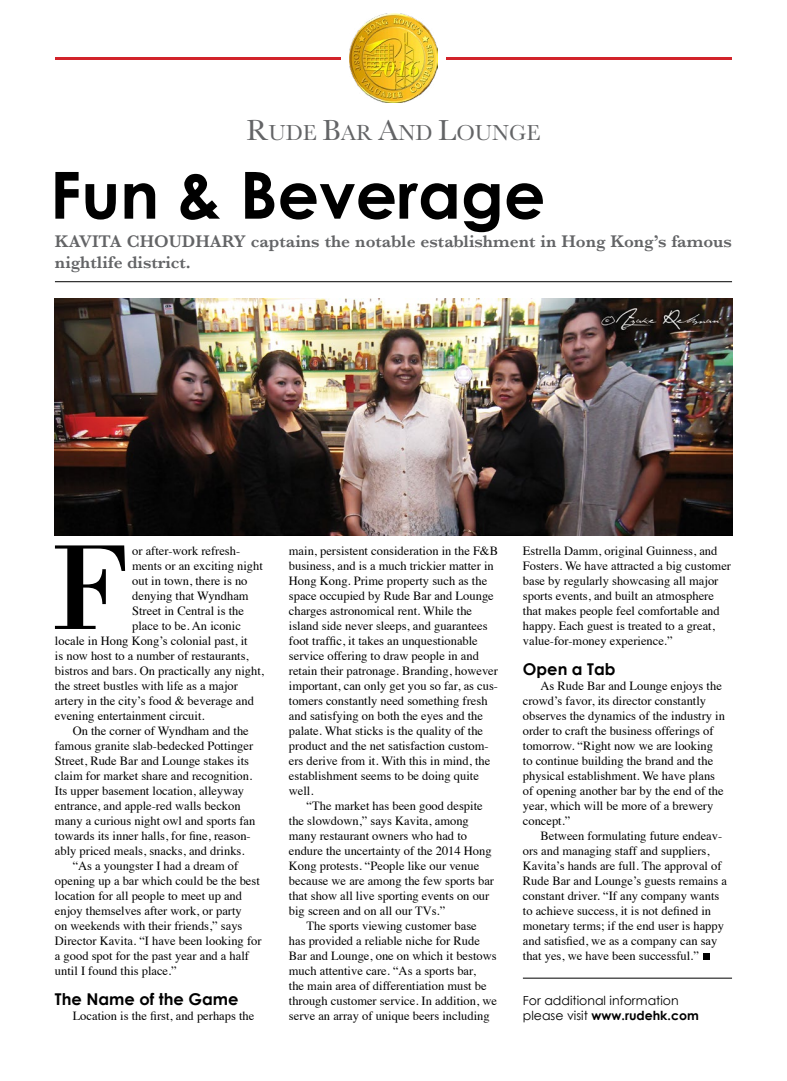
<style>
.page{position:relative;width:787px;height:1081px;background:#fff}
.page>*{position:absolute;margin:0;border:0;box-sizing:border-box;transform-origin:0 0}
.t1{font:700 65px "Century Gothic";color:#000}
.t2{font:22.5px "Baskerville";color:#636466}
.t3{font:600 17.5px/21px "Baskerville";color:#636466}
.t4{font:700 16.25px "Century Gothic";color:#000}
.t5{font:12.5px/15px "Times";color:#000}
.t6{font:12.5px/15px "Century Gothic";color:#000}
.s1{font-size:30px}
.s2{font-weight:700}
</style>
<div class="page">
<hr style="left:55px;top:281px;width:677px;height:1px;background:#000">
<svg style="left:55px;top:545px;width:70px;height:84px"></svg>
<hr style="left:523px;top:977px;width:209px;height:1px;background:#000">
<div style="left:703px;top:953px;width:7px;height:6px;background:#000"></div>
<hr style="left:55px;top:57px;width:285px;height:2px;background:#d2232a">
<hr style="left:446px;top:57px;width:286px;height:2px;background:#d2232a">
<img style="left:349px;top:14px;width:89px;height:88px">
<img style="left:55px;top:298px;width:677px;height:237px">
<h2 class="t2" style="left:246px;top:119px;width:295px"><span class="s1">R</span>UDE <span class="s1">B</span>AR <span class="s1">A</span>ND <span class="s1">L</span>OUNGE</h2>
<h1 class="t1" style="left:50px;top:154px;width:497px">Fun &amp; Beverage</h1>
<h3 class="t3" style="left:55px;top:231px;width:678px">KAVITA CHOUDHARY captains the notable establishment in Hong Kong’s famous nightlife district.</h3>
<p class="t5" style="left:132px;top:542px;width:110px">or after-work refresh-</p>
<p class="t5" style="left:132px;top:557px;width:132px">ments or an exciting night</p>
<p class="t5" style="left:132px;top:572px;width:117px">out in town, there is no</p>
<p class="t5" style="left:132px;top:587px;width:118px">denying that Wyndham</p>
<p class="t5" style="left:132px;top:602px;width:113px">Street in Central is the</p>
<p class="t5" style="left:132px;top:617px;width:110px">place to be. An iconic</p>
<p class="t5" style="left:55px;top:632px;width:194px">locale in Hong Kong’s colonial past, it</p>
<p class="t5" style="left:55px;top:647px;width:195px">is now host to a number of restaurants,</p>
<p class="t5" style="left:55px;top:662px;width:211px">bistros and bars. On practically any night,</p>
<p class="t5" style="left:55px;top:677px;width:184px">the street bustles with life as a major</p>
<p class="t5" style="left:55px;top:692px;width:200px">artery in the city’s food &amp; beverage and</p>
<p class="t5" style="left:55px;top:707px;width:151px">evening entertainment circuit.</p>
<p class="t5" style="left:73px;top:722px;width:178px">On the corner of Wyndham and the</p>
<p class="t5" style="left:55px;top:737px;width:200px">famous granite slab-bedecked Pottinger</p>
<p class="t5" style="left:55px;top:752px;width:196px">Street, Rude Bar and Lounge stakes its</p>
<p class="t5" style="left:55px;top:767px;width:199px">claim for market share and recognition.</p>
<p class="t5" style="left:55px;top:782px;width:191px">Its upper basement location, alleyway</p>
<p class="t5" style="left:55px;top:797px;width:187px">entrance, and apple-red walls beckon</p>
<p class="t5" style="left:55px;top:812px;width:202px">many a curious night owl and sports fan</p>
<p class="t5" style="left:55px;top:827px;width:197px">towards its inner halls, for fine, reason-</p>
<p class="t5" style="left:55px;top:842px;width:191px">ably priced meals, snacks, and drinks.</p>
<p class="t5" style="left:73px;top:857px;width:167px">“As a youngster I had a dream of</p>
<p class="t5" style="left:55px;top:872px;width:206px">opening up a bar which could be the best</p>
<p class="t5" style="left:55px;top:887px;width:189px">location for all people to meet up and</p>
<p class="t5" style="left:55px;top:902px;width:188px">enjoy themselves after work, or party</p>
<p class="t5" style="left:55px;top:917px;width:189px">on weekends with their friends,” says</p>
<p class="t5" style="left:55px;top:932px;width:208px">Director Kavita. “I have been looking for</p>
<p class="t5" style="left:55px;top:947px;width:196px">a good spot for the past year and a half</p>
<p class="t5" style="left:55px;top:962px;width:123px">until I found this place.”</p>
<h3 class="t4" style="left:55px;top:989px;width:185px">The Name of the Game</h3>
<p class="t5" style="left:73px;top:1007px;width:183px">Location is the first, and perhaps the</p>
<p class="t5" style="left:289px;top:542px;width:211px">main, persistent consideration in the F&amp;B business, and is a much trickier matter in Hong Kong. Prime property such as the space occupied by Rude Bar and Lounge charges astronomical rent. While the island side never sleeps, and guarantees foot traffic, it takes an unquestionable service offering to draw people in and retain their patronage. Branding, however important, can only get you so far, as cus&shy;tomers constantly need something fresh and satisfying on both the eyes and the palate. What sticks is the quality of the product and the net satisfaction custom&shy;ers derive from it. With this in mind, the establishment seems to be doing quite well.</p>
<p class="t5" style="left:289px;top:797px;width:207px;text-indent:18px">“The market has been good despite the slowdown,” says Kavita, among many restaurant owners who had to endure the uncertainty of the 2014 Hong Kong protests. “People like our venue because we are among the few sports bar that show all live sporting events on our big screen and on all our TVs.”</p>
<p class="t5" style="left:289px;top:917px;width:209px;text-indent:18px">The sports viewing customer base<br>has provided a reliable niche for Rude Bar and Lounge, one on which it bestows much attentive care. “As a sports bar,<br>the main area of differentiation must be through customer service. In addition, we serve an array of unique beers including</p>
<p class="t5" style="left:523px;top:542px;width:210px">Estrella Damm, original Guinness, and Fosters. We have attracted a big customer base by regularly showcasing all major sports events, and built an atmosphere that makes people feel comfortable and happy. Each guest is treated to a great, value-for-money experience.”</p>
<h3 class="t4" style="left:523px;top:659px;width:94px">Open a Tab</h3>
<p class="t5" style="left:523px;top:677px;width:204px;text-indent:18px">As Rude Bar and Lounge enjoys the crowd’s favor, its director constantly observes the dynamics of the industry in order to craft the business offerings of tomorrow. “Right now we are looking to continue building the brand and the physical establishment. We have plans of opening another bar by the end of the year, which will be more of a brewery concept.”</p>
<p class="t5" style="left:523px;top:827px;width:206px;text-indent:18px">Between formulating future endeav&shy;ors and managing staff and suppliers, Kavita’s hands are full. The approval of Rude Bar and Lounge’s guests remains a constant driver. “If any company wants to achieve success, it is not defined in monetary terms; if the end user is happy and satisfied, we as a company can say that yes, we have been successful.”</p>
<p class="t6" style="left:523px;top:993px;width:177px">For additional information please visit <span class="s2">www.rudehk.com</span></p>
</div>
